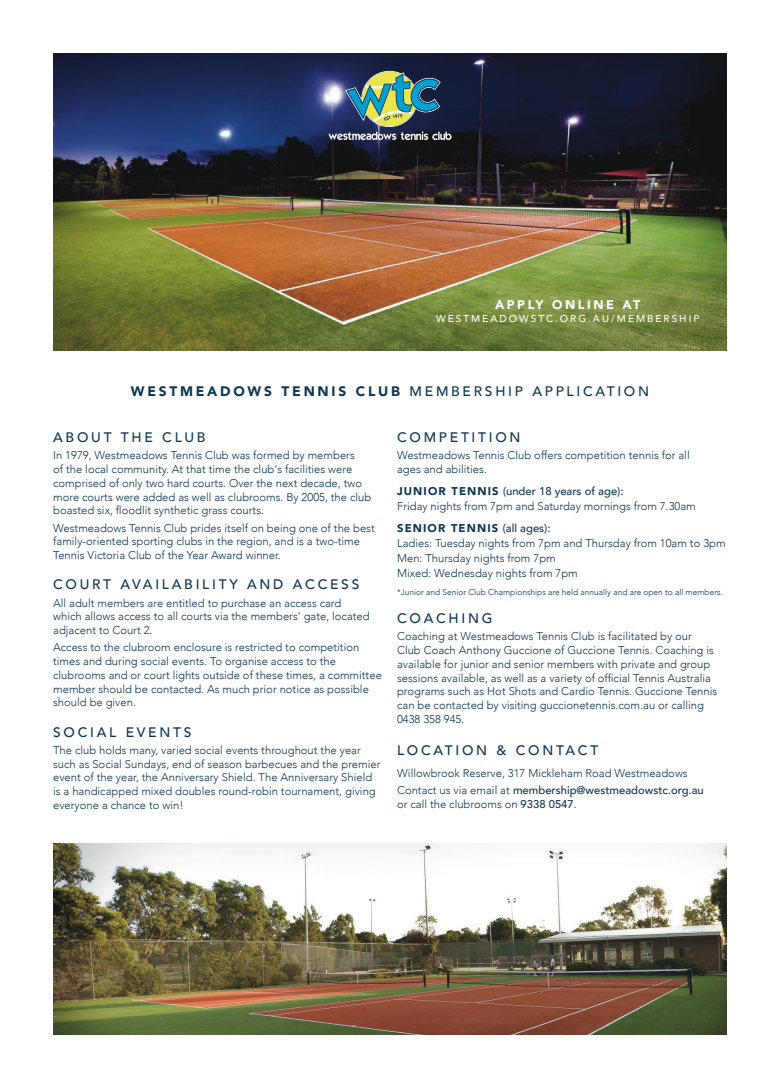
<style>
.page{position:relative;width:780px;height:1088px;background:#fff}
.page>*{position:absolute;margin:0;border:0;box-sizing:border-box;transform-origin:0 0}
.t1{font:500 13.75px "Avenir";letter-spacing:.2em;color:#0b3653}
.t2{font:900 13.75px "Avenir";letter-spacing:.2em;color:#0b3653}
.t3{font:900 12.5px "Avenir";letter-spacing:.2em;color:#fff}
.t4{font:300 11.25px/13.8px "Avenir";color:#0b3653}
.t5{font:500 10px "Avenir";letter-spacing:.2em;color:#fff}
.t6{font:300 8.38px "Avenir";color:#0b3653}
.s1{font-weight:500}
.s2{font-weight:900}
</style>
<div class="page">
<img style="left:53px;top:844px;width:673px;height:191px">
<img style="left:53px;top:53px;width:673px;height:298px">
<svg style="left:328px;top:71px;width:123px;height:69px;background:#526f77"></svg>
<p class="t3" style="left:495px;top:293px;width:147px">APPLY ONLINE AT</p>
<p class="t5" style="left:436px;top:310px;width:265px">WESTMEADOWSTC.ORG.AU/MEMBERSHIP</p>
<p class="t2" style="left:131px;top:380px;width:519px">WESTMEADOWS TENNIS CLUB <span class="s1">MEMBERSHIP APPLICATION</span></p>
<p class="t1" style="left:53px;top:425px;width:154px">ABOUT THE CLUB</p>
<p class="t4" style="left:53px;top:448px;width:319px">In 1979, Westmeadows Tennis Club was formed by members<br>of the local community. At that time the club‘s facilities were comprised of only two hard courts. Over the next decade, two more courts were added as well as clubrooms. By 2005, the club boasted six, floodlit synthetic grass courts.</p>
<p class="t4" style="left:53px;top:521px;width:323px">Westmeadows Tennis Club prides itself on being one of the best family-oriented sporting clubs in the region, and is a two-time<br>Tennis Victoria Club of the Year Award winner.</p>
<p class="t1" style="left:53px;top:573px;width:308px">COURT AVAILABILITY AND ACCESS</p>
<p class="t4" style="left:53px;top:596px;width:318px">All adult members are entitled to purchase an access card which allows access to all courts via the members’ gate, located adjacent to Court 2.</p>
<p class="t4" style="left:53px;top:641px;width:330px">Access to the clubroom enclosure is restricted to competition times and during social events. To organise access to the clubrooms and or court lights outside of these times, a committee member should be contacted. As much prior notice as possible should be given.</p>
<p class="t1" style="left:53px;top:720px;width:140px">SOCIAL EVENTS</p>
<p class="t4" style="left:53px;top:743px;width:329px">The club holds many, varied social events throughout the year such as Social Sundays, end of season barbecues and the premier event of the year, the Anniversary Shield. The Anniversary Shield is a handicapped mixed doubles round-robin tournament, giving everyone a chance to win!</p>
<p class="t1" style="left:397px;top:425px;width:125px">COMPETITION</p>
<p class="t4" style="left:397px;top:448px;width:294px">Westmeadows Tennis Club offers competition tennis for all ages and abilities.</p>
<p class="t4" style="left:397px;top:484px;width:300px;line-height:15px"><span class="s2">JUNIOR TENNIS</span> <span class="s1">(under 18 years of age):<br></span>Friday nights from 7pm and Saturday mornings from 7.30am</p>
<p class="t4" style="left:397px;top:521px;width:330px;line-height:15px"><span class="s2">SENIOR TENNIS</span> <span class="s1">(all ages):<br></span>Ladies: Tuesday nights from 7pm and Thursday from 10am to 3pm Men: Thursday nights from 7pm<br>Mixed: Wednesday nights from 7pm</p>
<p class="t6" style="left:397px;top:587px;width:327px">*Junior and Senior Club Championships are held annually and are open to all members.</p>
<p class="t1" style="left:397px;top:606px;width:97px">COACHING</p>
<p class="t4" style="left:397px;top:629px;width:322px">Coaching at Westmeadows Tennis Club is facilitated by our Club Coach Anthony Guccione of Guccione Tennis. Coaching is available for junior and senior members with private and group sessions available, as well as a variety of official Tennis Australia programs such as Hot Shots and Cardio Tennis. Guccione Tennis can be contacted by visiting guccionetennis.com.au or calling 0438 358 945.</p>
<p class="t1" style="left:397px;top:738px;width:203px">LOCATION &amp; CONTACT</p>
<p class="t4" style="left:397px;top:766px;width:292px">Willowbrook Reserve, 317 Mickleham Road Westmeadows</p>
<p class="t4" style="left:397px;top:783px;width:308px">Contact us via email at <span class="s1">membership@westmeadowstc.org.au </span>or call the clubrooms on <span class="s1">9338 0547</span>.</p>
</div>
